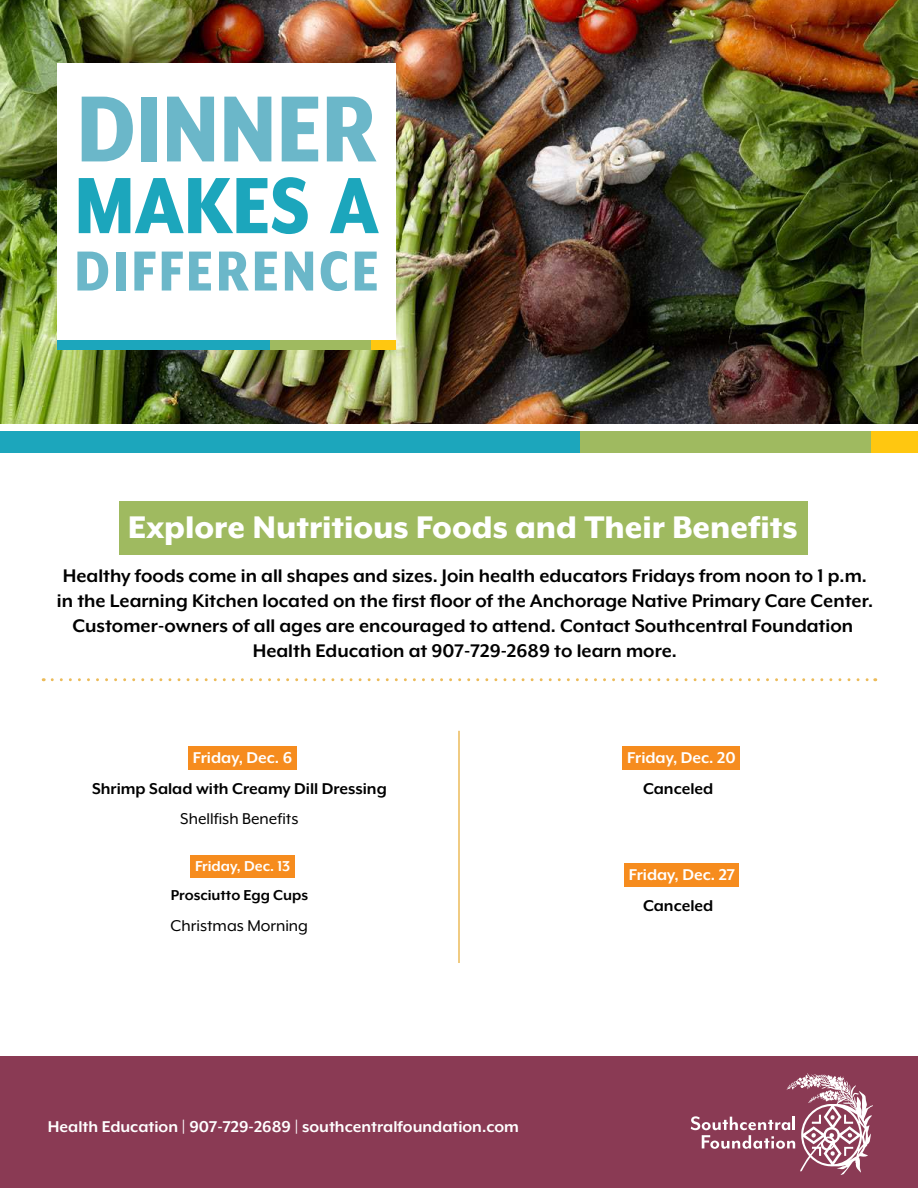
<style>
.page{position:relative;width:918px;height:1188px;background:#fff}
.page>*{position:absolute;margin:0;border:0;box-sizing:border-box;transform-origin:0 0}
.t1{font:800 108px "Mr Eaves XL Mod Nar OT";color:#6bb7c9}
.t2{font:800 91.8px "Mr Eaves XL Mod Nar OT";color:#1ca6bc}
.t3{font:800 64.95px "Mr Eaves XL Mod Nar OT";letter-spacing:.045em;color:#6bb7c9}
.t4{font:800 36px "Mr Eaves XL Mod OT";color:#fff}
.t5{font:700 21px/25.2px "Mr Eaves XL Mod OT";color:#000;text-align:center}
.t6{font:700 18px "Mr Eaves XL Mod OT";color:#fff}
.t7{font:700 18px "Mr Eaves XL Mod OT";color:#000}
.t8{font:18px "Mr Eaves XL Mod OT";color:#000}
.t9{font:700 16.5px "Mr Eaves XL Mod OT";color:#000}
.t10{font:700 16.5px "Mr Eaves XL Mod OT";color:#fff}
</style>
<div class="page">
<img style="left:0;top:0;width:918px;height:423px">
<div style="left:0;top:431px;width:580px;height:22px;background:#1ca6bc"></div>
<div style="left:0;top:1056px;width:918px;height:132px;background:#8a3a54"></div>
<div style="left:580px;top:431px;width:292px;height:22px;background:#9fba60"></div>
<div style="left:872px;top:431px;width:46px;height:22px;background:#ffc710"></div>
<div style="left:119px;top:501px;width:688px;height:54px;background:#9fba60"></div>
<svg style="left:52px;top:678px;width:824px;height:3px"></svg>
<svg style="left:691px;top:1073px;width:182px;height:102px"></svg>
<div style="left:57px;top:333px;width:213px;height:17px;background:#1ca6bc"></div>
<div style="left:270px;top:333px;width:102px;height:17px;background:#9fba60"></div>
<div style="left:372px;top:333px;width:24px;height:17px;background:#ffc710"></div>
<div style="left:57px;top:64px;width:339px;height:276px;background:#fff"></div>
<div style="left:188px;top:746px;width:109px;height:24px;background:#f68c1e"></div>
<div style="left:191px;top:855px;width:104px;height:22px;background:#f68c1e"></div>
<div style="left:623px;top:746px;width:117px;height:24px;background:#f68c1e"></div>
<div style="left:624px;top:863px;width:115px;height:24px;background:#f68c1e"></div>
<hr style="left:458px;top:731px;width:2px;height:232px;background:#ecbb59">
<h1 class="t1" style="left:76px;top:61px;width:302px">DINNER</h1>
<h2 class="t2" style="left:74px;top:148px;width:306px">MAKES A</h2>
<h3 class="t3" style="left:74px;top:230px;width:306px">DIFFERENCE</h3>
<h3 class="t4" style="left:128px;top:516px;width:671px">Explore Nutritious Foods and Their Benefits</h3>
<p class="t5" style="left:57px;top:564px;width:818px">Healthy foods come in all shapes and sizes. Join health educators Fridays from noon to 1 p.m. in the Learning Kitchen located on the first floor of the Anchorage Native Primary Care Center.<br>Customer-owners of all ages are encouraged to attend. Contact Southcentral Foundation Health Education at 907-729-2689 to learn more.</p>
<p class="t6" style="left:193px;top:751px;width:101px">Friday, Dec. 6</p>
<p class="t7" style="left:92px;top:781px;width:296px">Shrimp Salad with Creamy Dill Dressing</p>
<p class="t8" style="left:180px;top:813px;width:120px">Shellfish Benefits</p>
<p class="t10" style="left:195px;top:860px;width:97px">Friday, Dec. 13</p>
<p class="t9" style="left:171px;top:889px;width:139px">Prosciutto Egg Cups</p>
<p class="t8" style="left:171px;top:920px;width:139px">Christmas Morning</p>
<p class="t6" style="left:48px;top:1120px;width:473px">Health Education | 907-729-2689 | southcentralfoundation.com</p>
<p class="t6" style="left:627px;top:751px;width:110px">Friday, Dec. 20</p>
<p class="t7" style="left:643px;top:781px;width:72px">Canceled</p>
<p class="t6" style="left:629px;top:868px;width:108px">Friday, Dec. 27</p>
<p class="t7" style="left:643px;top:898px;width:72px">Canceled</p>
</div>
